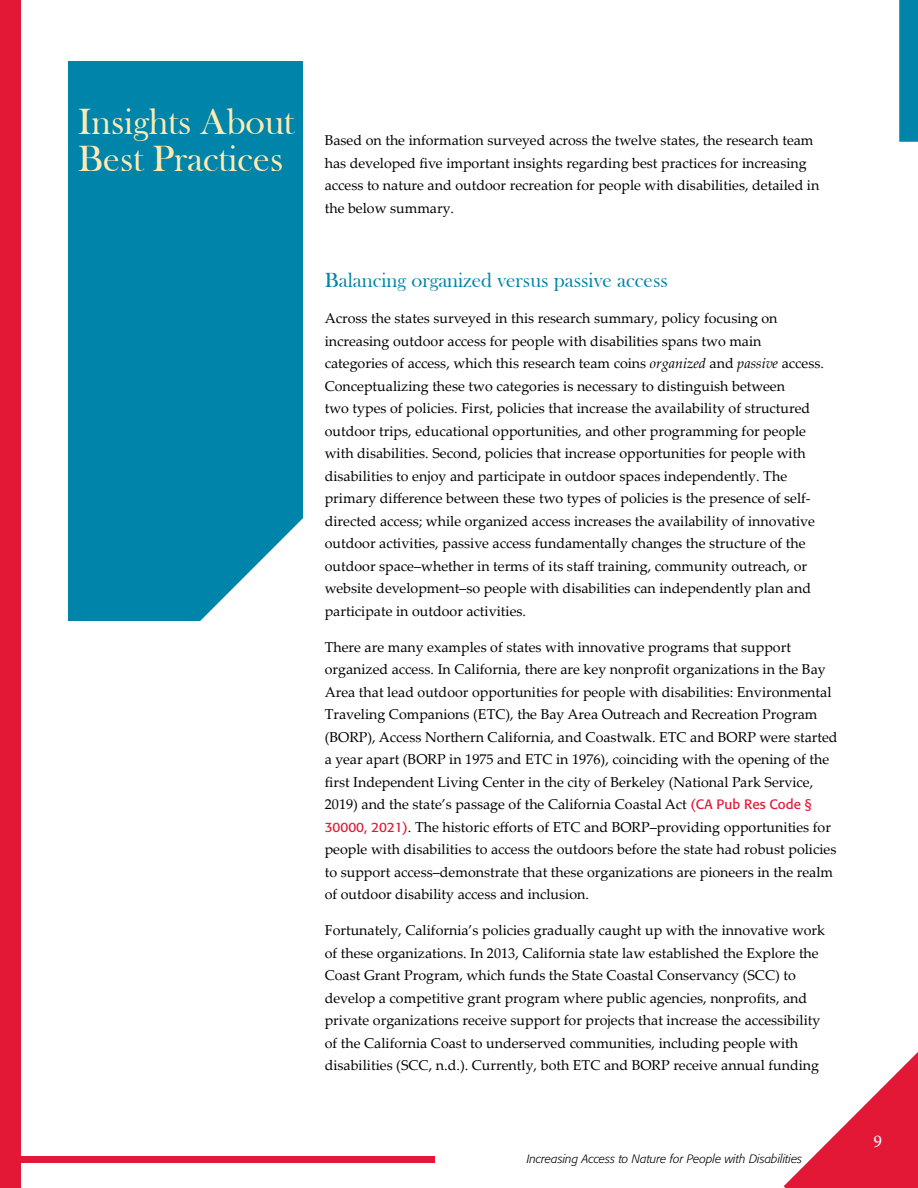
<style>
.page{position:relative;width:918px;height:1188px;background:#fff}
.page>*{position:absolute;margin:0;border:0;box-sizing:border-box;transform-origin:0 0}
.t1{font:37.5px/37.5px "Bask Old Face";color:#ffebb2}
.t2{font:21px "Bask Old Face";color:#0084a9}
.t3{font:18px "Minion Pro";color:#fff}
.t4{font:14.25px/22.5px "Palatino Linotype";color:#000}
.t5{font:italic 300 12px "Formata BQ";color:#000}
.s1{font-style:italic}
.s2{font-family:"Formata BQ";font-size:13.5px;color:#e31837}
</style>
<div class="page">
<div style="left:0;top:0;width:20px;height:1187px;background:#e31837"></div>
<div style="left:0;top:1157px;width:435px;height:6px;background:#e31837"></div>
<svg style="left:784px;top:1052px;width:134px;height:136px"></svg>
<div style="left:68px;top:62px;width:235px;height:559px;background:#0084a9"></div>
<svg style="left:200px;top:518px;width:103px;height:103px"></svg>
<div style="left:899px;top:0;width:19px;height:142px;background:#0084a9"></div>
<h1 class="t1" style="left:78px;top:103px;width:217px">Insights About<br>Best Practices</h1>
<p class="t4" style="left:325px;top:129px;width:496px">Based on the information surveyed across the twelve states, the research team has developed five important insights regarding best practices for increasing access to nature and outdoor recreation for people with disabilities, detailed in the below summary.</p>
<h2 class="t2" style="left:325px;top:269px;width:345px">Balancing organized versus passive access</h2>
<p class="t4" style="left:325px;top:307px;width:501px">Across the states surveyed in this research summary, policy focusing on increasing outdoor access for people with disabilities spans two main categories of access, which this research team coins <span class="s1">organized</span> and <span class="s1">passive</span> access.<br>Conceptualizing these two categories is necessary to distinguish between<br>two types of policies. First, policies that increase the availability of structured outdoor trips, educational opportunities, and other programming for people with disabilities. Second, policies that increase opportunities for people with disabilities to enjoy and participate in outdoor spaces independently. The primary difference between these two types of policies is the presence of self&shy;directed access; while organized access increases the availability of innovative outdoor activities, passive access fundamentally changes the structure of the outdoor space–whether in terms of its staff training, community outreach, or website development–so people with disabilities can independently plan and participate in outdoor activities.</p>
<p class="t4" style="left:325px;top:635px;width:514px">There are many examples of states with innovative programs that support organized access. In California, there are key nonprofit organizations in the Bay Area that lead outdoor opportunities for people with disabilities: Environmental Traveling Companions (ETC), the Bay Area Outreach and Recreation Program (BORP), Access Northern California, and Coastwalk. ETC and BORP were started a year apart (BORP in 1975 and ETC in 1976), coinciding with the opening of the first Independent Living Center in the city of Berkeley (National Park Service, 2019) and the state’s passage of the California Coastal Act <span class="s2">(CA Pub Res Code § 30000, 2021)</span>. The historic efforts of ETC and BORP–providing opportunities for people with disabilities to access the outdoors before the state had robust policies to support access–demonstrate that these organizations are pioneers in the realm of outdoor disability access and inclusion.</p>
<p class="t4" style="left:325px;top:919px;width:502px">Fortunately, California’s policies gradually caught up with the innovative work of these organizations. In 2013, California state law established the Explore the Coast Grant Program, which funds the State Coastal Conservancy (SCC) to develop a competitive grant program where public agencies, nonprofits, and private organizations receive support for projects that increase the accessibility of the California Coast to underserved communities, including people with disabilities (SCC, n.d.). Currently, both ETC and BORP receive annual funding</p>
<p class="t5" style="left:527px;top:1151px;width:277px">Increasing Access to Nature for People with Disabilities</p>
<p class="t3" style="left:873px;top:1129px;width:10px">9</p>
</div>
